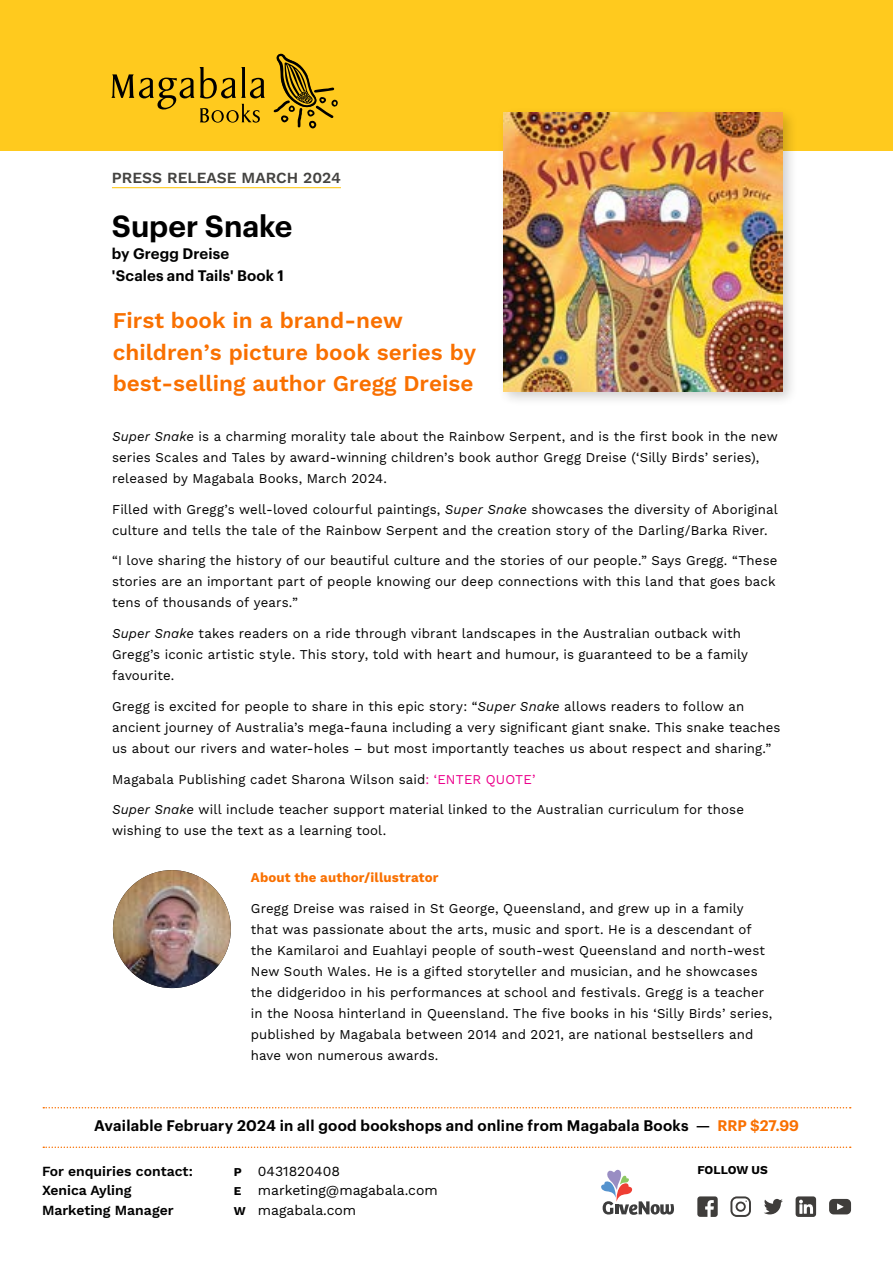
<style>
.page{position:relative;width:893px;height:1263px;background:#fff}
.page>*{position:absolute;margin:0;border:0;box-sizing:border-box;transform-origin:0 0}
.t1{font:600 30px "Graphik";color:#000}
.t2{font:600 22.5px/31.7px "Work Sans";color:#f97000}
.t3{font:600 15.45px "Work Sans";color:#444341}
.t4{font:600 15px/22px "Graphik";letter-spacing:.015em;color:#000}
.t5{font:600 13.95px/19.5px "Work Sans";color:#000}
.t6{font:13.95px/19.5px "Work Sans";color:#000}
.t7{font:13.5px/21px "Work Sans";letter-spacing:.01em;color:#000}
.t8{font:700 13.5px "Work Sans";letter-spacing:.01em;color:#f97000}
.t9{font:700 12px "Work Sans";letter-spacing:-.005em;color:#000}
.s1{font-style:italic}
.s2{color:#ec008c}
.s3{color:#f97000}
.s4{font-weight:700;font-size:12px}
</style>
<div class="page">
<div style="left:0;top:0;width:893px;height:150px;background:#ffca1e"></div>
<hr style="left:112px;top:187px;width:229px;height:1px;background:#ffca1e">
<svg style="left:111px;top:67px;width:154px;height:56px"></svg>
<svg style="left:273px;top:53px;width:65px;height:75px"></svg>
<div style="left:498px;top:106px;width:300px;height:300px;background:#000;opacity:.2"></div>
<img style="left:504px;top:113px;width:278px;height:278px">
<svg style="left:43px;top:1107px;width:808px;height:1px"></svg>
<svg style="left:43px;top:1146px;width:808px;height:2px"></svg>
<svg style="left:697px;top:1196px;width:21px;height:21px"></svg>
<svg style="left:730px;top:1196px;width:21px;height:21px"></svg>
<svg style="left:764px;top:1199px;width:19px;height:15px"></svg>
<svg style="left:796px;top:1196px;width:20px;height:21px"></svg>
<svg style="left:829px;top:1199px;width:22px;height:15px"></svg>
<svg style="left:601px;top:1169px;width:73px;height:46px"></svg>
<img style="left:113px;top:870px;width:118px;height:118px;border-radius:59px">
<p class="t3" style="left:112px;top:166px;width:230px">PRESS RELEASE MARCH 2024</p>
<h1 class="t1" style="left:112px;top:203px;width:182px">Super Snake</h1>
<p class="t4" style="left:112px;top:241px;width:173px">by Gregg Dreise 'Scales and Tails' Book 1</p>
<h2 class="t2" style="left:113px;top:304px;width:365px">First book in a brand-new children’s picture book series by best-selling author Gregg Dreise</h2>
<p class="t7" style="left:112px;top:425px;width:667px"><span class="s1">Super Snake</span> is a charming morality tale about the Rainbow Serpent, and is the first book in the new series Scales and Tales by award-winning children’s book author Gregg Dreise (‘Silly Birds’ series), released by Magabala Books, March 2024.</p>
<p class="t7" style="left:112px;top:498px;width:667px">Filled with Gregg’s well-loved colourful paintings, <span class="s1">Super Snake</span> showcases the diversity of Aboriginal culture and tells the tale of the Rainbow Serpent and the creation story of the Darling/Barka River.</p>
<p class="t7" style="left:112px;top:550px;width:667px">“I love sharing the history of our beautiful culture and the stories of our people.” Says Gregg. “These stories are an important part of people knowing our deep connections with this land that goes back tens of thousands of years.”</p>
<p class="t7" style="left:112px;top:622px;width:637px"><span class="s1">Super Snake</span> takes readers on a ride through vibrant landscapes in the Australian outback with<br>Gregg’s iconic artistic style. This story, told with heart and humour, is guaranteed to be a family favourite.</p>
<p class="t7" style="left:112px;top:695px;width:670px">Gregg is excited for people to share in this epic story: “<span class="s1">Super Snake</span> allows readers to follow an ancient journey of Australia’s mega-fauna including a very significant giant snake. This snake teaches us about our rivers and water-holes – but most importantly teaches us about respect and sharing.”</p>
<p class="t7" style="left:112px;top:768px;width:425px">Magabala Publishing cadet Sharona Wilson said<span class="s2">: ‘ENTER QUOTE’</span></p>
<p class="t7" style="left:112px;top:799px;width:633px"><span class="s1">Super Snake</span> will include teacher support material linked to the Australian curriculum for those wishing to use the text as a learning tool.</p>
<p class="t8" style="left:251px;top:867px;width:189px">About the author/illustrator</p>
<p class="t7" style="left:251px;top:897px;width:523px">Gregg Dreise was raised in St George, Queensland, and grew up in a family that was passionate about the arts, music and sport. He is a descendant of the Kamilaroi and Euahlayi people of south-west Queensland and north-west New South Wales. He is a gifted storyteller and musician, and he showcases the didgeridoo in his performances at school and festivals. Gregg is a teacher in the Noosa hinterland in Queensland. The five books in his ‘Silly Birds’ series, published by Magabala between 2014 and 2021, are national bestsellers and have won numerous awards.</p>
<p class="t4" style="left:94px;top:1113px;width:706px">Available February 2024 in all good bookshops and online from Magabala Books — <span class="s3">RRP $27.99</span></p>
<p class="t5" style="left:42px;top:1161px;width:152px">For enquiries contact:<br>Xenica Ayling<br>Marketing Manager</p>
<p class="t6" style="left:234px;top:1161px;width:108px"><span class="s4">P</span> 0431820408</p>
<p class="t9" style="left:697px;top:1161px;width:72px">FOLLOW US</p>
<p class="t6" style="left:234px;top:1180px;width:205px"><span class="s4">E</span> marketing@magabala.com<br><span class="s4">W</span> magabala.com</p>
</div>
